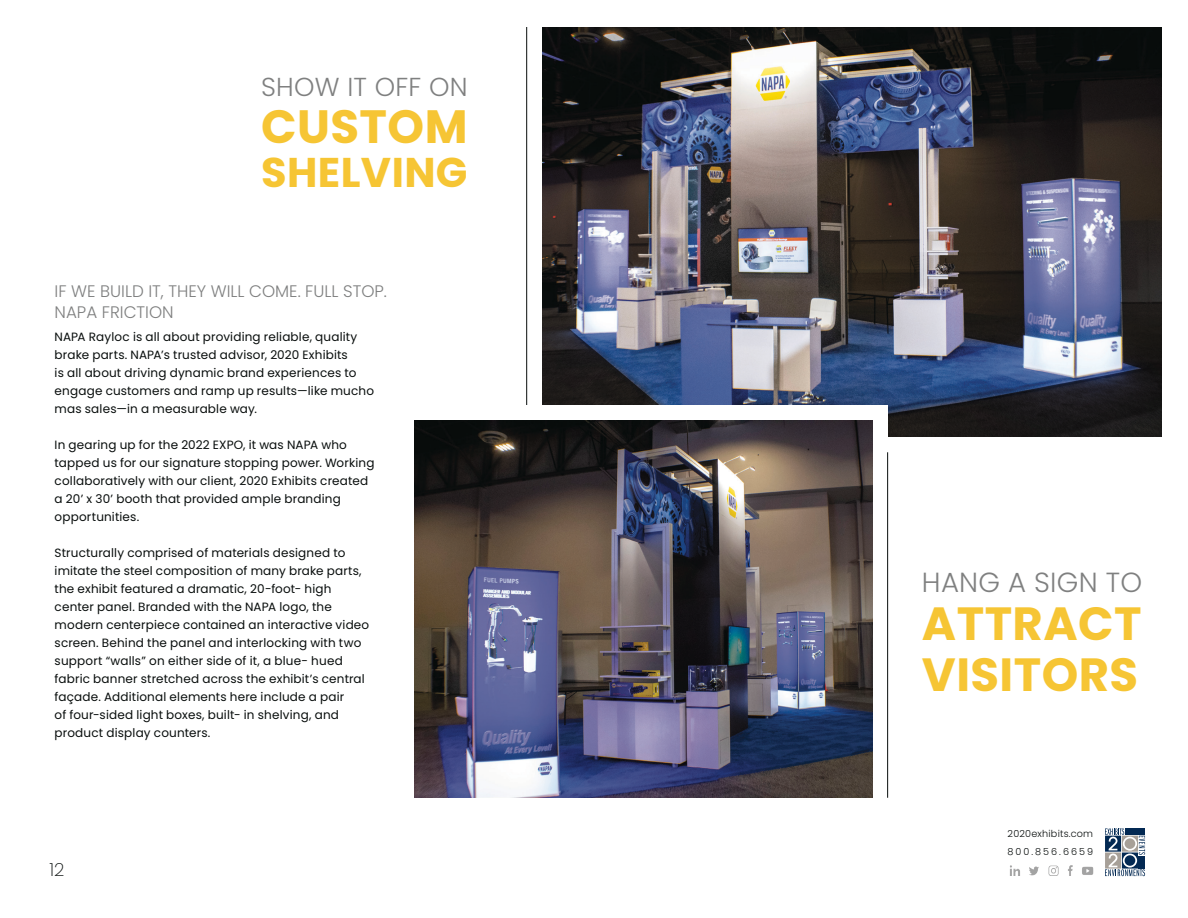
<style>
.page{position:relative;width:1188px;height:918px;background:#fff}
.page>*{position:absolute;margin:0;border:0;box-sizing:border-box;transform-origin:0 0}
.t1{font:700 46.65px "Poppins";letter-spacing:.01em;color:#f6c534}
.t2{font:700 46.5px/51px "Poppins";letter-spacing:.01em;color:#f6c534}
.t3{font:700 41.55px "Poppins";letter-spacing:.01em;color:#f6c534}
.t4{font:300 27.6px "Poppins";letter-spacing:.01em;color:#7f8080}
.t5{font:300 25.95px "Poppins";letter-spacing:.01em;color:#7f8080}
.t6{font:200 18px "Poppins";color:#080d0c}
.t7{font:300 16.65px/20.1px "Poppins";color:#7f8080}
.t8{font:12px/18px "Poppins";letter-spacing:.015em;color:#080d0c}
.t9{font:300 9.6px "Poppins";letter-spacing:.02em;color:#080d0c}
.t10{font:300 9.6px "Poppins";letter-spacing:.205em;color:#080d0c}
</style>
<div class="page">
<hr style="left:526px;top:27px;width:1px;height:379px;background:#080d0c">
<img style="left:1010px;top:865px;width:83px;height:11px">
<svg style="left:1105px;top:828px;width:40px;height:48px;background:#7f8e9f"></svg>
<img style="left:542px;top:27px;width:619px;height:409px">
<div style="left:414px;top:406px;width:474px;height:380px;background:#fff"></div>
<hr style="left:887px;top:452px;width:1px;height:346px;background:#080d0c">
<img style="left:415px;top:421px;width:458px;height:377px">
<p class="t5" style="left:261px;top:72px;width:208px">SHOW IT OFF ON</p>
<p class="t1" style="left:261px;top:100px;width:208px">CUSTOM</p>
<p class="t3" style="left:261px;top:148px;width:208px">SHELVING</p>
<p class="t7" style="left:55px;top:282px;width:334px">IF WE BUILD IT, THEY WILL COME. FULL STOP.<br>NAPA FRICTION</p>
<p class="t8" style="left:55px;top:328px;width:321px">NAPA Rayloc is all about providing reliable, quality brake parts. NAPA’s trusted advisor, 2020 Exhibits<br>is all about driving dynamic brand experiences to engage customers and ramp up results—like mucho mas sales—in a measurable way.</p>
<p class="t8" style="left:55px;top:436px;width:321px">In gearing up for the 2022 EXPO, it was NAPA who tapped us for our signature stopping power. Working collaboratively with our client, 2020 Exhibits created a 20’ x 30’ booth that provided ample branding opportunities.</p>
<p class="t8" style="left:55px;top:544px;width:316px">Structurally comprised of materials designed to imitate the steel composition of many brake parts, the exhibit featured a dramatic, 20-foot- high center panel. Branded with the NAPA logo, the modern centerpiece contained an interactive video screen. Behind the panel and interlocking with two support “walls” on either side of it, a blue- hued fabric banner stretched across the exhibit’s central façade. Additional elements here include a pair<br>of four-sided light boxes, built- in shelving, and product display counters.</p>
<p class="t6" style="left:50px;top:859px;width:16px">12</p>
<p class="t4" style="left:922px;top:567px;width:222px">HANG A SIGN TO</p>
<p class="t2" style="left:922px;top:599px;width:221px">ATTRACT<br>VISITORS</p>
<p class="t9" style="left:1008px;top:828px;width:87px">2020exhibits.com</p>
<p class="t10" style="left:1008px;top:846px;width:87px">800.856.6659</p>
</div>
